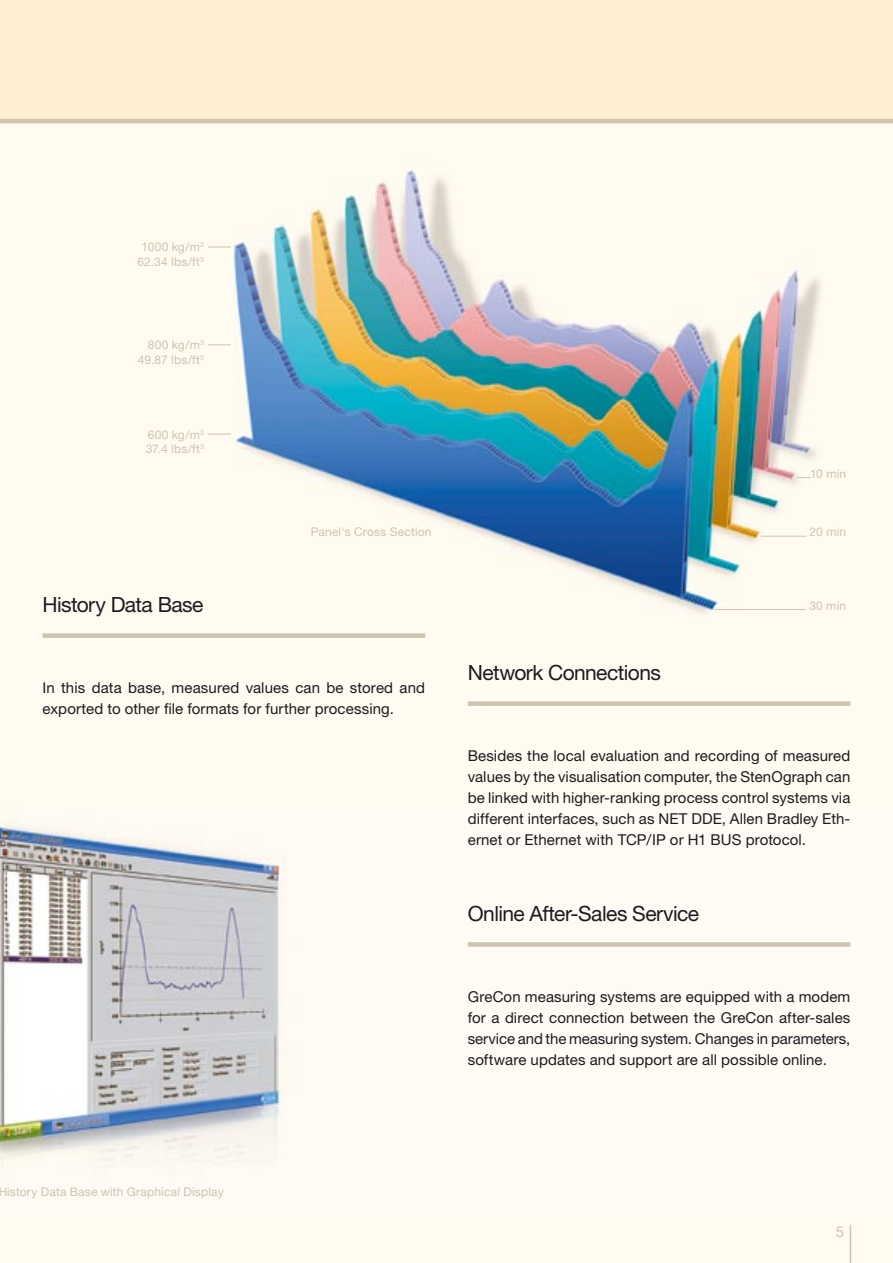
<style>
.page{position:relative;width:893px;height:1263px;background:#fffbf1}
.page>*{position:absolute;margin:0;border:0;box-sizing:border-box;transform-origin:0 0}
.GreCon_Absatz_im_Text{font:21px "Helvetica Neue";letter-spacing:-.025em;color:#1b1b1f}
.GreCon_Text_ENG{font:15px/21px "Helvetica Neue";letter-spacing:.005em;color:#1b1b1f;text-align:justify}
.t1{font:15px "Helvetica Neue";color:#cec5b0}
.GreCon_Untertitel{font:12px "Helvetica Neue";letter-spacing:.015em;color:#cec5b0}
</style>
<div class="page">
<div style="left:0;top:0;width:893px;height:123px;background:#feefd3"></div>
<hr style="left:850px;top:1225px;width:1px;height:38px;background:#cec5b0">
<img style="left:208px;top:169px;width:613px;height:469px">
<img style="left:0;top:826px;width:851px;height:333px">
<div style="left:468px;top:701px;width:382px;height:5px;background:#cec5b0"></div>
<div style="left:468px;top:942px;width:382px;height:5px;background:#cec5b0"></div>
<div style="left:43px;top:633px;width:382px;height:5px;background:#cec5b0"></div>
<svg style="left:208px;top:247px;width:23px;height:1px"></svg>
<svg style="left:208px;top:344px;width:23px;height:1px"></svg>
<svg style="left:208px;top:434px;width:23px;height:1px"></svg>
<svg style="left:797px;top:477px;width:14px;height:1px"></svg>
<hr style="left:761px;top:536px;width:45px;height:1px;background:#cec5b0">
<hr style="left:714px;top:609px;width:92px;height:1px;background:#cec5b0">
<p class="GreCon_Untertitel" style="left:141px;top:240px;width:64px">1000 kg/m<sup>3</sup></p>
<p class="GreCon_Untertitel" style="left:137px;top:254px;width:68px">62.34 lbs/ft<sup>3</sup></p>
<p class="GreCon_Untertitel" style="left:148px;top:338px;width:58px">800 kg/m<sup>3</sup></p>
<p class="GreCon_Untertitel" style="left:138px;top:352px;width:68px">49.87 lbs/ft<sup>3</sup></p>
<p class="GreCon_Untertitel" style="left:148px;top:427px;width:58px">600 kg/m<sup>3</sup></p>
<p class="GreCon_Untertitel" style="left:146px;top:441px;width:60px">37.4 lbs/ft<sup>3</sup></p>
<p class="GreCon_Absatz_im_Text" style="left:43px;top:592px;width:162px">History Data Base</p>
<p class="GreCon_Untertitel" style="left:311px;top:525px;width:122px">Panel‘s Cross Section</p>
<p class="GreCon_Text_ENG" style="left:43px;top:677px;width:384px">In this data base, measured values can be stored and exported to other file formats for further processing.</p>
<p class="GreCon_Untertitel" style="left:810px;top:467px;width:38px">10 min</p>
<p class="GreCon_Untertitel" style="left:810px;top:525px;width:38px">20 min</p>
<p class="GreCon_Absatz_im_Text" style="left:468px;top:660px;width:195px">Network Connections</p>
<p class="GreCon_Untertitel" style="left:809px;top:599px;width:38px">30 min</p>
<p class="GreCon_Text_ENG" style="left:468px;top:745px;width:384px">Besides the local evaluation and recording of measured values by the visualisation computer, the StenOgraph can be linked with higher-ranking process control systems via different interfaces, such as NET DDE, Allen Bradley Eth&shy;ernet or Ethernet with TCP/IP or H1 BUS protocol.</p>
<p class="GreCon_Absatz_im_Text" style="left:468px;top:901px;width:233px">Online After-Sales Service</p>
<p class="GreCon_Text_ENG" style="left:468px;top:985px;width:384px">GreCon measuring systems are equipped with a modem for a direct connection between the GreCon after-sales service and the measuring system. Changes in parameters, software updates and support are all possible online.</p>
<p class="GreCon_Untertitel" style="left:-2px;top:1184px;width:227px">History Data Base with Graphical Display</p>
<p class="t1" style="left:836px;top:1222px;width:10px">5</p>
</div>
